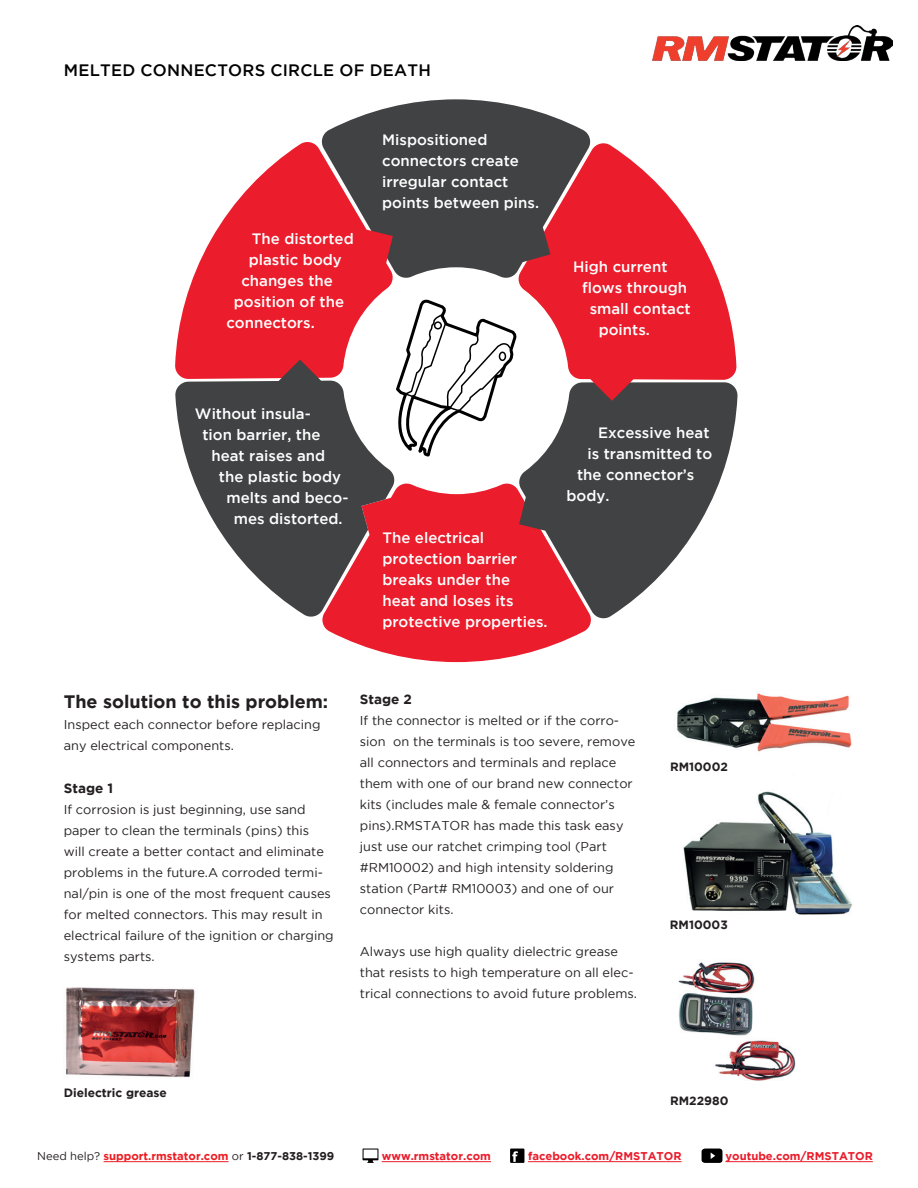
<style>
.page{position:relative;width:918px;height:1188px;background:#fff}
.page>*{position:absolute;margin:0;border:0;box-sizing:border-box;transform-origin:0 0}
.t1{font:700 18px "Gotham";color:#231f20}
.t2{font:500 16.5px "Gotham";letter-spacing:.015em;color:#000}
.t3{font:500 15px/21px "Gotham";color:#fff}
.t4{font:700 13.5px "Gotham";color:#231f20}
.t5{font:12.75px/21px "Gotham";color:#231f20}
.t6{font:700 12px "Gotham";color:#231f20}
.t7{font:700 11.25px "Gotham";color:#eb1c2b}
.t8{font:700 11.25px "Gotham";color:#ee1d23}
.s1{font-weight:400;color:#231f20}
.s2{color:#231f20}
</style>
<div class="page">
<img style="left:652px;top:26px;width:240px;height:34px">
<hr style="left:104px;top:1161px;width:125px;height:1px;background:#ee1d23">
<hr style="left:382px;top:1161px;width:109px;height:1px;background:#eb1c2b">
<hr style="left:528px;top:1161px;width:154px;height:1px;background:#eb1c2b">
<hr style="left:725px;top:1161px;width:148px;height:1px;background:#eb1c2b">
<svg style="left:510px;top:1149px;width:14px;height:14px"></svg>
<svg style="left:702px;top:1149px;width:20px;height:14px"></svg>
<svg style="left:363px;top:1149px;width:15px;height:14px"></svg>
<svg style="left:322px;top:484px;width:269px;height:178px;background:#ed3946"></svg>
<svg style="left:518px;top:392px;width:220px;height:228px;fill:#414243"></svg>
<svg style="left:518px;top:143px;width:219px;height:258px;fill:#eb1c2b"></svg>
<svg style="left:322px;top:99px;width:270px;height:180px;background:#695356"></svg>
<svg style="left:175px;top:140px;width:219px;height:220px;fill:#eb1c2b"></svg>
<svg style="left:175px;top:360px;width:221px;height:259px;fill:#414243"></svg>
<svg style="left:390px;top:299px;width:126px;height:185px"></svg>
<img style="left:677px;top:693px;width:175px;height:59px">
<img style="left:683px;top:791px;width:169px;height:124px">
<img style="left:66px;top:987px;width:129px;height:91px">
<img style="left:678px;top:962px;width:118px;height:119px">
<p class="t2" style="left:64px;top:61px;width:369px">MELTED CONNECTORS CIRCLE OF DEATH</p>
<p class="t3" style="left:252px;top:228px;width:103px">The distorted</p>
<p class="t3" style="left:249px;top:249px;width:95px">plastic body</p>
<p class="t3" style="left:241px;top:270px;width:93px">changes the</p>
<p class="t3" style="left:234px;top:291px;width:112px">position of the</p>
<p class="t3" style="left:226px;top:312px;width:90px">connectors.</p>
<p class="t3" style="left:195px;top:403px;width:117px">Without insula-</p>
<p class="t3" style="left:202px;top:424px;width:119px">tion barrier, the</p>
<p class="t3" style="left:211px;top:445px;width:115px">heat raises and</p>
<p class="t3" style="left:219px;top:466px;width:124px">the plastic body</p>
<p class="t3" style="left:226px;top:487px;width:124px">melts and beco-</p>
<p class="t3" style="left:234px;top:508px;width:110px">mes distorted.</p>
<p class="t3" style="left:382px;top:129px;width:158px">Mispositioned connectors create irregular contact points between pins.</p>
<p class="t3" style="left:573px;top:256px;width:96px">High current</p>
<p class="t3" style="left:582px;top:277px;width:106px">flows through</p>
<p class="t3" style="left:590px;top:298px;width:103px">small contact</p>
<p class="t3" style="left:599px;top:319px;width:53px">points.</p>
<p class="t3" style="left:382px;top:527px;width:167px">The electrical protection barrier breaks under the<br>heat and loses its protective properties.</p>
<p class="t3" style="left:598px;top:422px;width:113px">Excessive heat</p>
<p class="t3" style="left:588px;top:443px;width:126px">is transmitted to</p>
<p class="t3" style="left:577px;top:464px;width:119px">the connector’s</p>
<p class="t3" style="left:567px;top:485px;width:44px">body.</p>
<h1 class="t1" style="left:64px;top:691px;width:266px">The solution to this problem:</h1>
<p class="t5" style="left:64px;top:713px;width:258px">Inspect each connector before replacing any electrical components.</p>
<p class="t4" style="left:64px;top:781px;width:51px">Stage 1</p>
<p class="t5" style="left:64px;top:799px;width:272px">If corrosion is just beginning, use sand paper to clean the terminals (pins) this<br>will create a better contact and eliminate problems in the future.A corroded termi&shy;nal/pin is one of the most frequent causes for melted connectors. This may result in electrical failure of the ignition or charging systems parts.</p>
<p class="t4" style="left:360px;top:692px;width:54px">Stage 2</p>
<p class="t5" style="left:360px;top:710px;width:277px">If the connector is melted or if the corro&shy;sion on the terminals is too severe, remove all connectors and terminals and replace them with one of our brand new connector kits (includes male &amp; female connector’s pins).RMSTATOR has made this task easy just use our ratchet crimping tool (Part #RM10002) and high intensity soldering station (Part# RM10003) and one of our connector kits.</p>
<p class="t5" style="left:360px;top:941px;width:279px">Always use high quality dielectric grease that resists to high temperature on all elec&shy;trical connections to avoid future problems.</p>
<p class="t6" style="left:670px;top:760px;width:59px">RM10002</p>
<p class="t6" style="left:670px;top:918px;width:59px">RM10003</p>
<p class="t6" style="left:64px;top:1086px;width:105px">Dielectric grease</p>
<p class="t6" style="left:670px;top:1094px;width:60px">RM22980</p>
<p class="t8" style="left:37px;top:1150px;width:299px"><span class="s1">Need help?</span> support.rmstator.com <span class="s1">or</span> <span class="s2">1-877-838-1399</span></p>
<p class="t7" style="left:382px;top:1150px;width:111px">www.rmstator.com</p>
<p class="t7" style="left:528px;top:1150px;width:155px">facebook.com/RMSTATOR</p>
<p class="t7" style="left:725px;top:1150px;width:149px">youtube.com/RMSTATOR</p>
</div>
